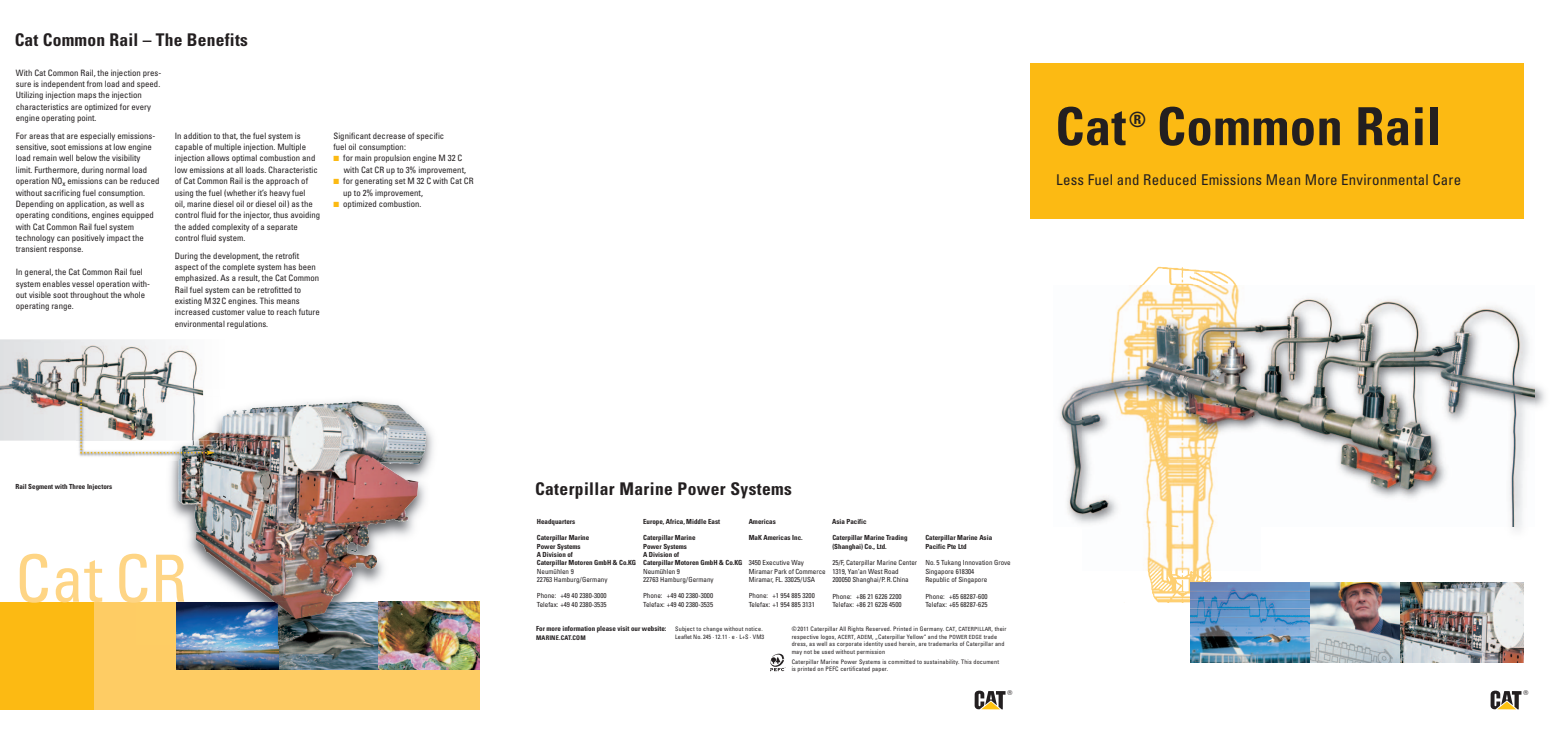
<style>
.page{position:relative;width:1550px;height:736px;background:#fff}
.page>*{position:absolute;margin:0;border:0;box-sizing:border-box;transform-origin:0 0}
.t1{font:condensed 65.1px "Univers";color:#fed585}
.t2{font:700 condensed 52.5px "Univers";letter-spacing:.01em;color:#231f20}
.t3{font:700 condensed 21px "Univers";color:#231f20}
.t4{font:700 condensed 17.5px "Univers";letter-spacing:.02em;color:#231f20}
.t5{font:condensed 14.88px "Univers";letter-spacing:.015em;color:#231f20}
.t6{font:condensed 8.75px/11.4px "Univers";color:#231f20}
.t7{font:condensed 7px/8.3px "Univers";color:#231f20}
.t8{font:700 condensed 7px/8.3px "Univers";color:#231f20}
.t9{font:6.65px "Helvetica";color:#231f20}
.t10{font:700 condensed 6.39px "Univers";letter-spacing:.025em;color:#231f20}
.t11{font:condensed 6.12px/7.4px "Univers";letter-spacing:.025em;color:#231f20}
.s1{color:#fcba13}
.s2{font-size:5.69px}
</style>
<div class="page">
<img style="left:1147px;top:266px;width:113px;height:336px">
<div style="left:0;top:602px;width:479px;height:107px;background:#fecc64"></div>
<div style="left:0;top:602px;width:94px;height:107px;background:#fcba13"></div>
<img style="left:1147px;top:526px;width:113px;height:44px">
<img style="left:1139px;top:278px;width:121px;height:8px">
<img style="left:1059px;top:286px;width:474px;height:240px">
<div style="left:1029px;top:63px;width:494px;height:155px;background:#fcba13"></div>
<img style="left:1380px;top:582px;width:143px;height:81px">
<img style="left:1190px;top:583px;width:120px;height:80px">
<img style="left:1310px;top:583px;width:89px;height:80px">
<img style="left:176px;top:602px;width:303px;height:68px">
<svg style="left:1490px;top:691px;width:31px;height:18px"></svg>
<svg style="left:770px;top:654px;width:14px;height:17px"></svg>
<img style="left:0;top:339px;width:199px;height:101px">
<img style="left:350px;top:400px;width:76px;height:65px">
<img style="left:170px;top:461px;width:8px;height:55px">
<img style="left:176px;top:602px;width:273px;height:44px">
<img style="left:136px;top:388px;width:67px;height:12px">
<img style="left:178px;top:401px;width:178px;height:201px">
<img style="left:221px;top:415px;width:5px;height:25px">
<img style="left:277px;top:602px;width:54px;height:17px">
<svg style="left:222px;top:495px;width:5px;height:4px"></svg>
<img style="left:76px;top:396px;width:60px;height:61px">
<img style="left:136px;top:455px;width:42px;height:6px">
<img style="left:215px;top:401px;width:6px;height:31px">
<img style="left:178px;top:440px;width:43px;height:21px">
<img style="left:215px;top:432px;width:6px;height:8px">
<img style="left:80px;top:400px;width:135px;height:55px">
<svg style="left:974px;top:691px;width:31px;height:18px"></svg>
<h3 class="t4" style="left:15px;top:33px;width:235px">Cat Common Rail – The Benefits</h3>
<p class="t6" style="left:16px;top:68px;width:147px">With Cat Common Rail, the injection pres&shy;sure is independent from load and speed.<br>Utilizing injection maps the injection characteristics are optimized for every engine operating point.</p>
<p class="t6" style="left:16px;top:131px;width:145px">For areas that are especially emissions&shy;sensitive, soot emissions at low engine load remain well below the visibility<br>limit. Furthermore, during normal load operation NO<sub>x</sub> emissions can be reduced without sacrificing fuel consumption.<br>Depending on application, as well as operating conditions, engines equipped with Cat Common Rail fuel system technology can positively impact the transient response.</p>
<p class="t6" style="left:16px;top:267px;width:136px">In general, the Cat Common Rail fuel system enables vessel operation with&shy;out visible soot throughout the whole operating range.</p>
<p class="t6" style="left:175px;top:131px;width:147px">In addition to that, the fuel system is capable of multiple injection. Multiple injection allows optimal combustion and low emissions at all loads. Characteristic of Cat Common Rail is the approach of using the fuel (whether it’s heavy fuel<br>oil, marine diesel oil or diesel oil) as the control fluid for the injector, thus avoiding the added complexity of a separate control fluid system.</p>
<p class="t6" style="left:175px;top:250px;width:146px">During the development, the retrofit aspect of the complete system has been emphasized. As a result, the Cat Common Rail fuel system can be retro fitted to existing M 32 C engines. This means increased customer value to reach future environmental regulations.</p>
<p class="t6" style="left:333px;top:131px;width:112px">Significant decrease of specific fuel oil consumption:</p>
<p class="t6" style="left:344px;top:153px;width:124px;text-indent:-10px"><span class="s1">■</span> for main propulsion engine M 32 C with Cat CR up to 3% improvement,</p>
<p class="t6" style="left:343px;top:176px;width:132px;text-indent:-10px"><span class="s1">■</span> for generating set M 32 C with Cat CR up to 2% improvement,</p>
<p class="t6" style="left:333px;top:199px;width:90px"><span class="s1">■</span> optimized combustion.</p>
<p class="t8" style="left:15px;top:483px;width:98px">Rail Segment with Three Injectors</p>
<h1 class="t1" style="left:15px;top:555px;width:174px">Cat CR</h1>
<h2 class="t2" style="left:1055px;top:107px;width:72px">Cat</h2>
<h3 class="t3" style="left:1128px;top:111px;width:19px">®</h3>
<h2 class="t2" style="left:1156px;top:107px;width:286px">Common Rail</h2>
<h3 class="t5" style="left:1056px;top:174px;width:406px">Less Fuel and Reduced Emissions Mean More Environmental Care</h3>
<h3 class="t4" style="left:535px;top:482px;width:258px">Caterpillar Marine Power Systems</h3>
<p class="t8" style="left:643px;top:518px;width:79px">Europe, Africa, Middle East</p>
<p class="t8" style="left:643px;top:534px;width:101px">Caterpillar Marine<br>Power Systems<br>A Division of<br>Caterpillar Motoren GmbH &amp; Co.KG</p>
<p class="t7" style="left:643px;top:567px;width:72px">Neumühlen 9<br>22763 Hamburg/Germany</p>
<p class="t7" style="left:643px;top:592px;width:72px">Phone: +49 40 2380-3000<br>Telefax: +49 40 2380-3535</p>
<p class="t8" style="left:537px;top:518px;width:40px">Headquarters</p>
<p class="t8" style="left:832px;top:518px;width:36px">Asia Pacific</p>
<p class="t8" style="left:537px;top:534px;width:101px">Caterpillar Marine<br>Power Systems<br>A Division of<br>Caterpillar Motoren GmbH &amp; Co.KG</p>
<p class="t7" style="left:537px;top:567px;width:72px">Neumühlen 9<br>22763 Hamburg/Germany</p>
<p class="t7" style="left:537px;top:592px;width:71px">Phone: +49 40 2380-3000<br>Telefax: +49 40 2380-3535</p>
<p class="t8" style="left:536px;top:625px;width:132px">For more information please visit our website:</p>
<p class="t10" style="left:536px;top:635px;width:51px">MARINE.CAT.COM</p>
<p class="t8" style="left:748px;top:518px;width:29px">Americas</p>
<p class="t8" style="left:748px;top:534px;width:56px">MaK Americas Inc.</p>
<p class="t7" style="left:748px;top:559px;width:79px">3450 Executive Way<br>Miramar Park of Commerce<br>Miramar, FL. 33025/USA</p>
<p class="t7" style="left:748px;top:592px;width:68px">Phone: +1 954 885 3200<br>Telefax: +1 954 885 3131</p>
<p class="t8" style="left:832px;top:534px;width:77px">Caterpillar Marine Trading (Shanghai) Co., Ltd.</p>
<p class="t7" style="left:832px;top:559px;width:86px">25/F, Caterpillar Marine Center<br>1319, Yan’an West Road<br>200050 Shanghai/P. R.China</p>
<p class="t7" style="left:832px;top:593px;width:71px">Phone: +86 21 6226 2200<br>Telefax: +86 21 6226 4500</p>
<p class="t8" style="left:925px;top:534px;width:68px">Caterpillar Marine Asia<br>Pacific Pte Ltd</p>
<p class="t7" style="left:925px;top:559px;width:87px">No. 5 Tukang Innovation Grove<br>Singapore 618304<br>Republic of Singapore</p>
<p class="t7" style="left:925px;top:593px;width:64px">Phone: +65 68287-600<br>Telefax: +65 68287-625</p>
<p class="t11" style="left:675px;top:626px;width:90px">Subject to change without notice.<br>Leaflet No. 245 · 12.11 · e · L+S · VM3</p>
<p class="t11" style="left:791px;top:626px;width:216px">© 2011 Caterpillar All Rights Reserved. Printed in Germany. <span class="s2">CAT</span>, <span class="s2">CATERPILLAR</span>, their respective logos, <span class="s2">ACERT</span>, <span class="s2">ADEM</span>, „Caterpillar Yellow“ and the <span class="s2">POWER EDGE</span> trade dress, as well as corporate identity used herein, are trademarks of Caterpillar and may not be used without permission</p>
<p class="t11" style="left:791px;top:658px;width:209px">Caterpillar Marine Power Systems is committed to sustainability. This document is printed on PEFC certificated paper.</p>
<p class="t9" style="left:1007px;top:690px;width:6px">®</p>
<p class="t9" style="left:1523px;top:690px;width:6px">®</p>
</div>
